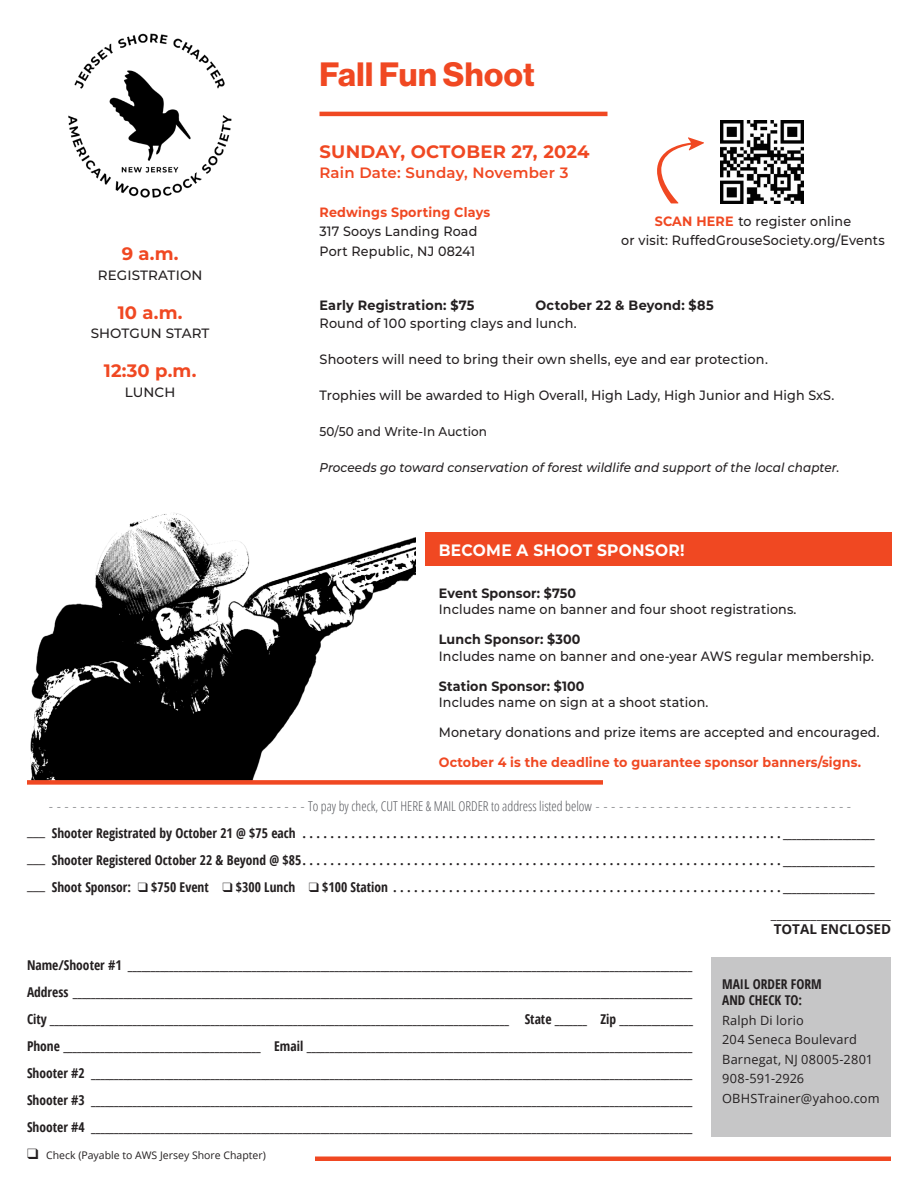
<style>
.page{position:relative;width:918px;height:1188px;background:#fff}
.page>*{position:absolute;margin:0;border:0;box-sizing:border-box;transform-origin:0 0}
.t1{font:33px "N Haas Grotesk DS Pro 75 Bd";letter-spacing:.015em;color:#f04822}
.t2{font:700 18px "Montserrat";letter-spacing:.01em;color:#f04822}
.t3{font:700 16.5px "Montserrat";letter-spacing:.015em;color:#fff;scale:.94 1}
.t4{font:600 15px "Montserrat";letter-spacing:.015em;color:#f04822}
.t5{font:700 13.5px "Open Sans Condensed";color:#231f20}
.t6{font:500 13.5px "Montserrat";letter-spacing:.01em;color:#231f20;scale:.94 1}
.t7{font:300 13.5px "Open Sans";color:#54555a}
.t8{font:500 13.5px "Montserrat";letter-spacing:.01em;color:#231f20;scale:.95 1}
.t9{font:700 13.5px "Montserrat";letter-spacing:.01em;color:#f04822;scale:.94 1}
.t10{font:700 13.5px "Montserrat";letter-spacing:.01em;color:#231f20;scale:.94 1}
.t11{font:700 13.5px "Montserrat";letter-spacing:.01em;color:#231f20;scale:.95 1}
.t12{font:500 13.5px "Montserrat";letter-spacing:.01em;color:#231f20}
.t13{font:700 13.5px "Open Sans";color:#231f20}
.t14{font:12.75px "Open Sans";letter-spacing:.015em;color:#231f20}
.t15{font:italic 500 12.75px "Montserrat";letter-spacing:.01em;color:#231f20;scale:.94 1}
.t16{font:500 12.75px "Montserrat";letter-spacing:.01em;color:#231f20;scale:.94 1}
.t17{font:10.5px "Open Sans";color:#231f20}
.s1{font-weight:700;color:#f04822}
.s2{font-family:"Open Sans Condensed"}
.s3{font-family:"Open Sans";font-weight:400}
</style>
<div class="page">
<img style="left:30px;top:513px;width:386px;height:267px">
<div style="left:315px;top:1156px;width:576px;height:5px;background:#f04822"></div>
<div style="left:712px;top:957px;width:179px;height:179px;background:#c6c6c7"></div>
<div style="left:27px;top:780px;width:576px;height:5px;background:#f04822"></div>
<hr style="left:320px;top:112px;width:288px;height:4px;background:#f04822">
<div style="left:425px;top:532px;width:466px;height:34px;background:#f04822"></div>
<img style="left:68px;top:33px;width:164px;height:165px">
<svg style="left:657px;top:137px;width:47px;height:66px"></svg>
<img style="left:720px;top:120px;width:84px;height:84px">
<p class="t1" style="left:320px;top:55px;width:217px">Fall Fun Shoot</p>
<p class="t2" style="left:320px;top:139px;width:272px">SUNDAY, OCTOBER 27, 2024</p>
<p class="t4" style="left:320px;top:162px;width:250px">Rain Date: Sunday, November 3</p>
<p class="t9" style="left:320px;top:202px;width:183px">Redwings Sporting Clays</p>
<p class="t6" style="left:320px;top:222px;width:170px">317 Sooys Landing Road</p>
<p class="t6" style="left:655px;top:212px;width:211px"><span class="s1">SCAN HERE</span> to register online</p>
<p class="t6" style="left:621px;top:231px;width:282px">or visit: RuffedGrouseSociety.org/Events</p>
<p class="t2" style="left:122px;top:241px;width:58px">9 a.m.</p>
<p class="t6" style="left:320px;top:242px;width:167px">Port Republic, NJ 08241</p>
<p class="t12" style="left:98px;top:266px;width:106px">REGISTRATION</p>
<p class="t2" style="left:118px;top:300px;width:66px">10 a.m.</p>
<p class="t12" style="left:91px;top:324px;width:120px">SHOTGUN START</p>
<p class="t2" style="left:104px;top:358px;width:94px">12:30 p.m.</p>
<p class="t12" style="left:125px;top:383px;width:52px">LUNCH</p>
<p class="t11" style="left:320px;top:296px;width:165px">Early Registration: $75</p>
<p class="t11" style="left:535px;top:296px;width:189px">October 22 &amp; Beyond: $85</p>
<p class="t8" style="left:320px;top:314px;width:272px">Round of 100 sporting clays and lunch.</p>
<p class="t8" style="left:320px;top:350px;width:474px">Shooters will need to bring their own shells, eye and ear protection.</p>
<p class="t6" style="left:320px;top:386px;width:549px">Trophies will be awarded to High Overall, High Lady, High Junior and High SxS.</p>
<p class="t16" style="left:320px;top:423px;width:180px">50/50 and Write-In Auction</p>
<p class="t15" style="left:320px;top:459px;width:555px">Proceeds go toward conservation of forest wildlife and support of the local chapter.</p>
<p class="t3" style="left:439px;top:538px;width:263px">BECOME A SHOOT SPONSOR!</p>
<p class="t10" style="left:439px;top:583px;width:148px">Event Sponsor: $750</p>
<p class="t6" style="left:439px;top:600px;width:382px">Includes name on banner and four shoot registrations.</p>
<p class="t10" style="left:439px;top:630px;width:152px">Lunch Sponsor: $300</p>
<p class="t6" style="left:439px;top:647px;width:464px">Includes name on banner and one-year AWS regular membership.</p>
<p class="t10" style="left:439px;top:676px;width:156px">Station Sponsor: $100</p>
<p class="t6" style="left:439px;top:693px;width:288px">Includes name on sign at a shoot station.</p>
<p class="t6" style="left:439px;top:723px;width:470px">Monetary donations and prize items are accepted and encouraged.</p>
<p class="t9" style="left:439px;top:753px;width:451px">October 4 is the deadline to guarantee sponsor banners/signs.</p>
<p class="t7" style="left:49px;top:797px;width:804px">- - - - - - - - - - - - - - - - - - - - - - - - - - - - - - - - - <span class="s2">To pay by check, CUT HERE &amp; MAIL ORDER to address listed below</span> - - - - - - - - - - - - - - - - - - - - - - - - - - - - - - - - -</p>
<p class="t5" style="left:27px;top:823px;width:849px"><span class="s3">___</span> Shooter Registrated by October 21 @ $75 each . . . . . . . . . . . . . . . . . . . . . . . . . . . . . . . . . . . . . . . . . . . . . . . . . . . . . . . . . . . . . . . . . . . . ____________________</p>
<p class="t5" style="left:27px;top:850px;width:849px"><span class="s3">___</span> Shooter Registered October 22 &amp; Beyond @ $85 . . . . . . . . . . . . . . . . . . . . . . . . . . . . . . . . . . . . . . . . . . . . . . . . . . . . . . . . . . . . . . . . . . . . ____________________</p>
<p class="t5" style="left:27px;top:877px;width:849px"><span class="s3">___</span> Shoot Sponsor: ❑ $750 Event ❑ $300 Lunch ❑ $100 Station . . . . . . . . . . . . . . . . . . . . . . . . . . . . . . . . . . . . . . . . . . . . . . . . . . . . . . . ____________________</p>
<p class="t14" style="left:771px;top:905px;width:121px">_____________________</p>
<p class="t13" style="left:774px;top:919px;width:119px">TOTAL ENCLOSED</p>
<p class="t5" style="left:27px;top:956px;width:667px">Name/Shooter #1 ___________________________________________________________________________________________________________________________</p>
<p class="t5" style="left:27px;top:983px;width:667px">Address _______________________________________________________________________________________________________________________________________</p>
<p class="t5" style="left:27px;top:1010px;width:668px">City ____________________________________________________________________________________________________ State _______ Zip ________________</p>
<p class="t5" style="left:27px;top:1037px;width:667px">Phone ___________________________________________ Email ____________________________________________________________________________________</p>
<p class="t5" style="left:27px;top:1064px;width:667px">Shooter #2 ___________________________________________________________________________________________________________________________________</p>
<p class="t5" style="left:27px;top:1091px;width:667px">Shooter #3 ___________________________________________________________________________________________________________________________________</p>
<p class="t5" style="left:27px;top:1118px;width:667px">Shooter #4 ___________________________________________________________________________________________________________________________________</p>
<p class="t17" style="left:27px;top:1148px;width:240px">❑ Check (Payable to AWS Jersey Shore Chapter)</p>
<p class="t5" style="left:722px;top:974px;width:101px">MAIL ORDER FORM</p>
<p class="t5" style="left:722px;top:991px;width:81px">AND CHECK TO:</p>
<p class="t14" style="left:722px;top:1011px;width:83px">Ralph Di lorio</p>
<p class="t14" style="left:722px;top:1031px;width:136px">204 Seneca Boulevard</p>
<p class="t14" style="left:722px;top:1050px;width:153px">Barnegat, NJ 08005-2801</p>
<p class="t14" style="left:722px;top:1070px;width:84px">908-591-2926</p>
<p class="t14" style="left:722px;top:1089px;width:159px">OBHSTrainer@yahoo.com</p>
</div>
